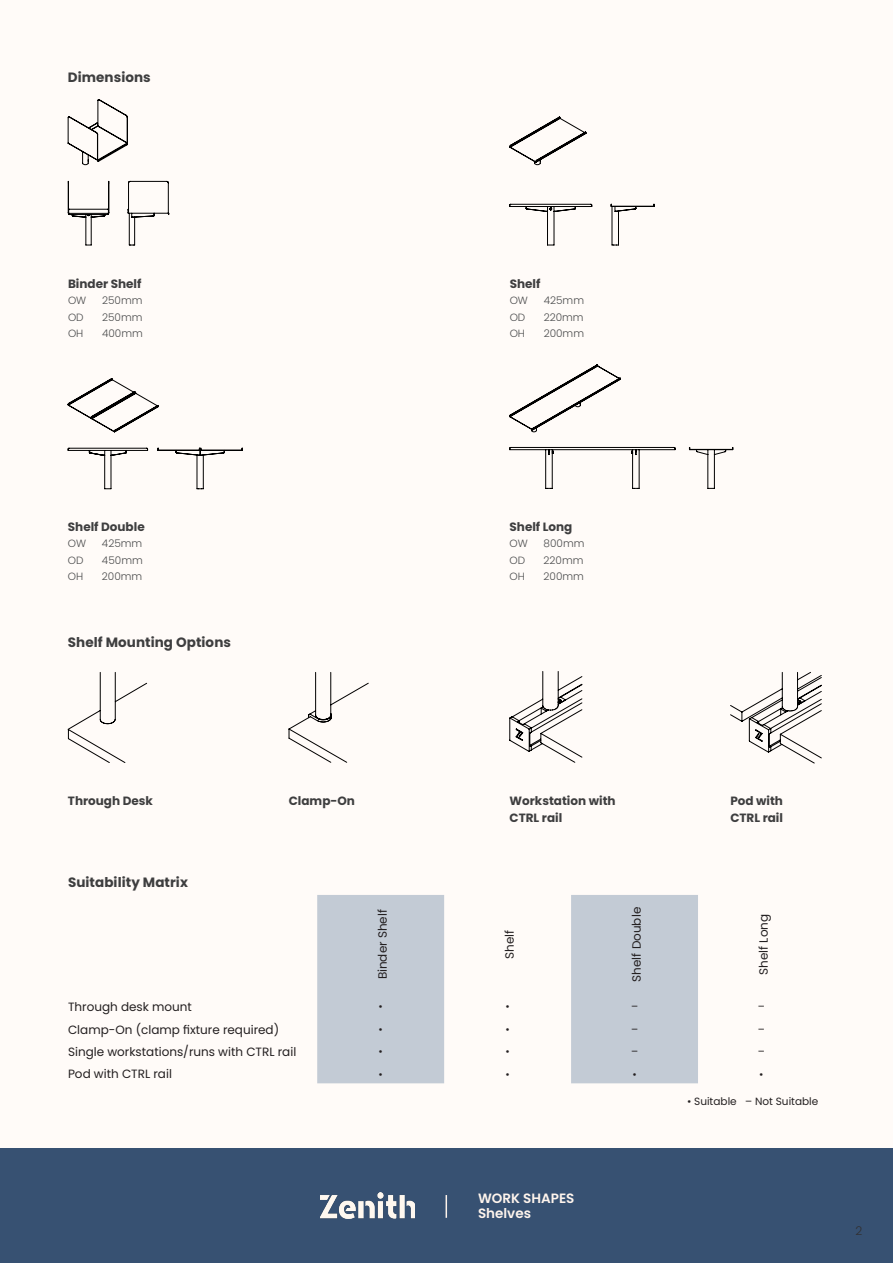
<style>
.page{position:relative;width:893px;height:1263px;background:#fffbf8}
.page>*{position:absolute;margin:0;border:0;box-sizing:border-box;transform-origin:0 0}
.COPY{font:700 13.5px "Poppins";letter-spacing:.005em;color:#3e3e3f}
.PRODUCT_NAME_BOTTOM{font:600 13.5px/15px "Poppins";color:#fff5ed}
.SPEC_NO_INDENT{font:12px "Poppins";color:#231f20}
.COPY-2{font:700 12px/16.5px "Poppins";color:#3e3e3f}
.t1{font:300 12px "Poppins";color:#312f30}
.t2{font:300 10.5px "Poppins";color:#4b4c4d}
.SPEC_NO_INDENT-2{font:10.5px "Poppins";color:#231f20}
</style>
<div class="page">
<div style="left:0;top:1148px;width:893px;height:115px;background:#375172"></div>
<svg style="left:446px;top:1195px;width:1px;height:23px"></svg>
<img style="left:321px;top:1193px;width:94px;height:25px">
<svg style="left:317px;top:895px;width:381px;height:188px;fill:#c3cbd5"></svg>
<svg style="left:68px;top:99px;width:60px;height:66px"></svg>
<svg style="left:509px;top:117px;width:77px;height:48px"></svg>
<svg style="left:68px;top:378px;width:91px;height:54px"></svg>
<svg style="left:509px;top:364px;width:112px;height:68px"></svg>
<svg style="left:68px;top:181px;width:41px;height:64px"></svg>
<svg style="left:128px;top:181px;width:41px;height:64px"></svg>
<svg style="left:509px;top:204px;width:83px;height:41px"></svg>
<svg style="left:611px;top:204px;width:44px;height:41px"></svg>
<svg style="left:68px;top:448px;width:80px;height:41px"></svg>
<svg style="left:157px;top:448px;width:86px;height:41px"></svg>
<hr style="left:545px;top:450px;width:1px;height:38px;background:#000">
<hr style="left:552px;top:453px;width:1px;height:35px;background:#000">
<hr style="left:632px;top:453px;width:1px;height:35px;background:#000">
<hr style="left:639px;top:450px;width:1px;height:38px;background:#000">
<hr style="left:511px;top:447px;width:163px;height:1px;background:#000">
<hr style="left:510px;top:449px;width:165px;height:1px;background:#000">
<svg style="left:631px;top:450px;width:6px;height:5px"></svg>
<svg style="left:548px;top:450px;width:6px;height:5px"></svg>
<svg style="left:689px;top:447px;width:44px;height:42px"></svg>
<svg style="left:67px;top:672px;width:80px;height:91px"></svg>
<svg style="left:288px;top:672px;width:81px;height:91px"></svg>
<svg style="left:509px;top:671px;width:73px;height:92px"></svg>
<svg style="left:730px;top:672px;width:92px;height:92px"></svg>
<p class="COPY" style="left:68px;top:69px;width:84px">Dimensions</p>
<p class="COPY-2" style="left:68px;top:275px;width:75px">Binder Shelf</p>
<p class="t2" style="left:68px;top:294px;width:20px">OW</p>
<p class="t2" style="left:102px;top:294px;width:42px">250mm</p>
<p class="t2" style="left:68px;top:311px;width:17px">OD</p>
<p class="t2" style="left:102px;top:311px;width:42px">250mm</p>
<p class="t2" style="left:68px;top:327px;width:17px">OH</p>
<p class="t2" style="left:102px;top:327px;width:42px">400mm</p>
<p class="COPY-2" style="left:510px;top:275px;width:32px">Shelf</p>
<p class="t2" style="left:510px;top:294px;width:20px">OW</p>
<p class="t2" style="left:544px;top:294px;width:42px">425mm</p>
<p class="t2" style="left:510px;top:311px;width:17px">OD</p>
<p class="t2" style="left:544px;top:311px;width:41px">220mm</p>
<p class="t2" style="left:510px;top:327px;width:17px">OH</p>
<p class="t2" style="left:544px;top:327px;width:42px">200mm</p>
<p class="COPY-2" style="left:68px;top:518px;width:78px">Shelf Double</p>
<p class="t2" style="left:68px;top:538px;width:20px">OW</p>
<p class="t2" style="left:102px;top:538px;width:42px">425mm</p>
<p class="t2" style="left:68px;top:554px;width:17px">OD</p>
<p class="t2" style="left:102px;top:554px;width:42px">450mm</p>
<p class="t2" style="left:68px;top:571px;width:17px">OH</p>
<p class="t2" style="left:102px;top:571px;width:42px">200mm</p>
<p class="COPY" style="left:68px;top:635px;width:165px">Shelf Mounting Options</p>
<p class="COPY-2" style="left:510px;top:518px;width:64px">Shelf Long</p>
<p class="t2" style="left:510px;top:538px;width:20px">OW</p>
<p class="t2" style="left:544px;top:538px;width:42px">800mm</p>
<p class="t2" style="left:510px;top:554px;width:17px">OD</p>
<p class="t2" style="left:544px;top:554px;width:41px">220mm</p>
<p class="t2" style="left:510px;top:571px;width:17px">OH</p>
<p class="t2" style="left:544px;top:571px;width:42px">200mm</p>
<p class="COPY-2" style="left:68px;top:793px;width:87px">Through Desk</p>
<p class="COPY-2" style="left:289px;top:793px;width:68px">Clamp-On</p>
<p class="COPY-2" style="left:510px;top:793px;width:108px">Workstation with<br>CTRL rail</p>
<p class="COPY-2" style="left:730px;top:793px;width:54px">Pod with<br>CTRL rail</p>
<p class="COPY" style="left:68px;top:875px;width:121px">Suitability Matrix</p>
<p class="SPEC_NO_INDENT" style="left:376px;top:979px;width:72px;rotate:-90deg">Binder Shelf</p>
<p class="SPEC_NO_INDENT" style="left:503px;top:959px;width:31px;rotate:-90deg">Shelf</p>
<p class="SPEC_NO_INDENT" style="left:630px;top:982px;width:76px;rotate:-90deg">Shelf Double</p>
<p class="SPEC_NO_INDENT" style="left:757px;top:975px;width:62px;rotate:-90deg">Shelf Long</p>
<p class="SPEC_NO_INDENT" style="left:68px;top:1000px;width:125px">Through desk mount</p>
<p class="SPEC_NO_INDENT-2" style="left:378px;top:1001px;width:6px">•</p>
<p class="SPEC_NO_INDENT-2" style="left:505px;top:1001px;width:6px">•</p>
<p class="SPEC_NO_INDENT-2" style="left:631px;top:1001px;width:9px">–</p>
<p class="SPEC_NO_INDENT-2" style="left:758px;top:1001px;width:9px">–</p>
<p class="SPEC_NO_INDENT" style="left:68px;top:1022px;width:213px">Clamp-On (clamp fixture required)</p>
<p class="SPEC_NO_INDENT-2" style="left:378px;top:1023px;width:6px">•</p>
<p class="SPEC_NO_INDENT-2" style="left:505px;top:1023px;width:6px">•</p>
<p class="SPEC_NO_INDENT-2" style="left:631px;top:1023px;width:9px">–</p>
<p class="SPEC_NO_INDENT-2" style="left:758px;top:1023px;width:9px">–</p>
<p class="SPEC_NO_INDENT" style="left:68px;top:1045px;width:230px">Single workstations/runs with CTRL rail</p>
<p class="SPEC_NO_INDENT-2" style="left:378px;top:1045px;width:6px">•</p>
<p class="SPEC_NO_INDENT-2" style="left:505px;top:1045px;width:6px">•</p>
<p class="SPEC_NO_INDENT-2" style="left:631px;top:1045px;width:9px">–</p>
<p class="SPEC_NO_INDENT-2" style="left:758px;top:1045px;width:9px">–</p>
<p class="SPEC_NO_INDENT" style="left:68px;top:1067px;width:105px">Pod with CTRL rail</p>
<p class="SPEC_NO_INDENT-2" style="left:378px;top:1068px;width:6px">•</p>
<p class="SPEC_NO_INDENT-2" style="left:505px;top:1068px;width:6px">•</p>
<p class="SPEC_NO_INDENT-2" style="left:632px;top:1068px;width:6px">•</p>
<p class="SPEC_NO_INDENT-2" style="left:759px;top:1068px;width:6px">•</p>
<p class="SPEC_NO_INDENT-2" style="left:687px;top:1095px;width:133px">• Suitable – Not Suitable</p>
<p class="PRODUCT_NAME_BOTTOM" style="left:478px;top:1191px;width:98px">WORK SHAPES<br>Shelves</p>
<p class="t1" style="left:856px;top:1224px;width:8px">2</p>
</div>
